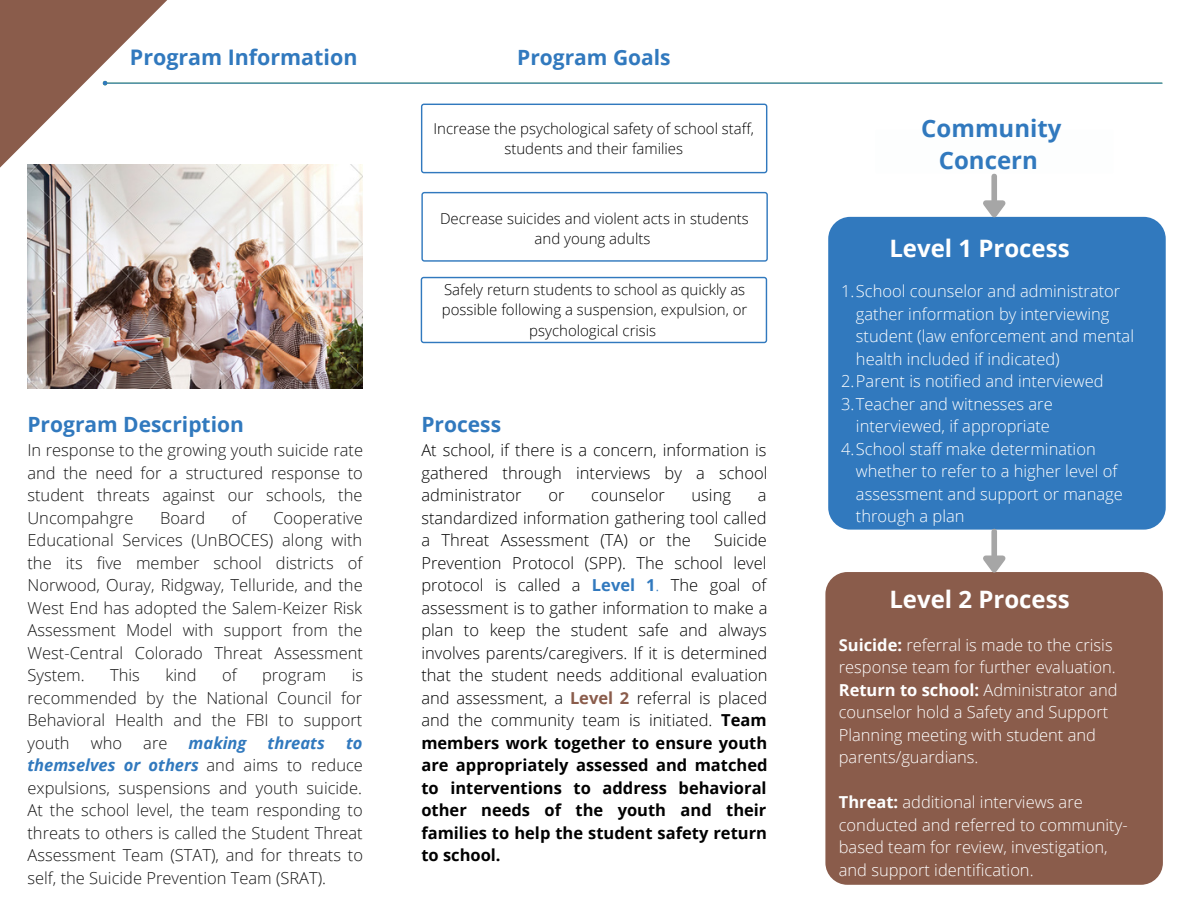
<style>
.page{position:relative;width:1188px;height:918px;background:#fff}
.page>*{position:absolute;margin:0;border:0;box-sizing:border-box;transform-origin:0 0}
.t1{font:700 24px "Open Sans";color:#fff}
.t2{font:700 24px/32.7px "Open Sans";color:#3179be;text-align:center}
.t3{font:700 21.45px "Open Sans";color:#3179be}
.t4{font:700 21px "Open Sans";color:#3179be}
.t5{font:300 16.5px/22.5px "Open Sans";color:#171717;text-align:justify}
.t6{font:300 16.5px/22.5px "Open Sans";color:#000;text-align:justify}
.t7{font:300 16.5px/22.5px "Open Sans";color:#fff}
.t8{font:italic 700 16.5px "Open Sans";color:#3179be}
.t9{font:300 15px/20.2px "Open Sans";color:#000;text-align:center}
.s1{font-weight:700;font-style:italic;color:#3179be}
.s2{font-weight:700;color:#3179be}
.s3{color:#3179be}
.s4{font-weight:700;color:#8a5c4b}
.s5{font-weight:700}
.s6{font-weight:700;color:#fdfefe}
</style>
<div class="page">
<svg style="left:0;top:0;width:242px;height:168px"></svg>
<img style="left:27px;top:165px;width:336px;height:224px">
<svg style="left:421px;top:277px;width:346px;height:66px"></svg>
<svg style="left:421px;top:104px;width:346px;height:69px"></svg>
<svg style="left:421px;top:192px;width:347px;height:70px"></svg>
<div style="left:828px;top:217px;width:338px;height:313px;background:#3179be;border-radius:22px"></div>
<div style="left:825px;top:572px;width:338px;height:313px;background:#8a5c4b;border-radius:22px"></div>
<div style="left:991px;top:532px;width:6px;height:24px;background:#a6a6a6"></div>
<svg style="left:983px;top:550px;width:23px;height:23px"></svg>
<hr style="left:107px;top:83px;width:1055px;height:1px;background:#3179be">
<svg style="left:102px;top:80px;width:6px;height:6px"></svg>
<div style="left:991px;top:176px;width:6px;height:24px;background:#a6a6a6"></div>
<svg style="left:975px;top:195px;width:36px;height:23px"></svg>
<h2 class="t3" style="left:130px;top:42px;width:229px">Program Information</h2>
<p class="t4" style="left:27px;top:409px;width:218px">Program Description</p>
<p class="t5" style="left:27px;top:439px;width:337px">In response to the growing youth suicide rate and the need for a structured response to student threats against our schools, the Uncompahgre</p>
<p class="t5" style="left:160px;top:506px;width:46px">Board</p>
<p class="t5" style="left:232px;top:506px;width:16px">of</p>
<p class="t5" style="left:27px;top:506px;width:337px;text-indent:246px">Cooperative Educational Services (UnBOCES) along with the its five member school districts of Norwood, Ouray, Ridgway, Telluride, and the West End has adopted the Salem-Keizer Risk Assessment Model with support from the West-Central Colorado Threat Assessment System.</p>
<p class="t5" style="left:110px;top:664px;width:31px">This</p>
<p class="t5" style="left:165px;top:664px;width:33px">kind</p>
<p class="t5" style="left:222px;top:664px;width:16px">of</p>
<p class="t5" style="left:262px;top:664px;width:66px">program</p>
<p class="t5" style="left:27px;top:664px;width:337px;text-indent:324px">is recommended by the National Council for Behavioral Health and the FBI to support youth</p>
<p class="t5" style="left:91px;top:731px;width:33px">who</p>
<p class="t5" style="left:143px;top:731px;width:26px">are</p>
<p class="t8" style="left:189px;top:731px;width:59px">making</p>
<p class="t8" style="left:268px;top:731px;width:59px">threats</p>
<p class="t5" style="left:27px;top:731px;width:337px;text-indent:319px"><span class="s1">to themselves or others</span> and aims to reduce expulsions, suspensions and youth suicide.<br>At the school level, the team responding to threats to others is called the Student Threat Assessment Team (STAT), and for threats to self, the Suicide Prevention Team (SRAT).</p>
<p class="t4" style="left:517px;top:42px;width:155px">Program Goals</p>
<p class="t9" style="left:433px;top:118px;width:322px">Increase the psychological safety of school staff, students and their families</p>
<p class="t9" style="left:440px;top:208px;width:310px">Decrease suicides and violent acts in students and young adults</p>
<p class="t9" style="left:442px;top:279px;width:307px">Safely return students to school as quickly as possible following a suspension, expulsion, or psychological crisis</p>
<p class="t4" style="left:421px;top:409px;width:81px">Process</p>
<p class="t6" style="left:421px;top:439px;width:348px">At school, if there is a concern, information is gathered through interviews by a school administrator</p>
<p class="t6" style="left:548px;top:484px;width:18px">or</p>
<p class="t6" style="left:591px;top:484px;width:75px">counselor</p>
<p class="t6" style="left:692px;top:484px;width:41px">using</p>
<p class="t6" style="left:421px;top:484px;width:347px;text-indent:336px">a standardized information gathering tool called a Threat Assessment (TA) or the</p>
<p class="t6" style="left:421px;top:529px;width:348px;text-indent:293px">Suicide Prevention Protocol (SPP). The school level protocol is called a <span class="s2">Level 1</span><span class="s3">.</span> The goal of assessment is to gather information to make a plan to keep the student safe and always involves parents/caregivers. If it is determined that the student needs additional evaluation and assessment, a <span class="s4">Level 2</span> referral is placed and the community team is initiated. <span class="s5">Team members work together to ensure youth are appropriately assessed and matched to interventions to address behavioral other needs of the youth and their families to help the student safety return to school.</span></p>
<h1 class="t2" style="left:921px;top:111px;width:142px">Community<br>Concern</h1>
<h1 class="t1" style="left:889px;top:231px;width:182px">Level 1 Process</h1>
<p class="t7" style="left:841px;top:280px;width:281px">1.School counselor and administrator</p>
<p class="t7" style="left:856px;top:302px;width:255px">gather information by interviewing</p>
<p class="t7" style="left:856px;top:325px;width:280px">student (law enforcement and mental</p>
<p class="t7" style="left:856px;top:347px;width:205px">health included if indicated)</p>
<p class="t7" style="left:841px;top:370px;width:264px">2.Parent is notified and interviewed</p>
<p class="t7" style="left:841px;top:392px;width:213px">3.Teacher and witnesses are</p>
<p class="t7" style="left:856px;top:415px;width:196px">interviewed, if appropriate</p>
<p class="t7" style="left:841px;top:437px;width:256px">4.School staff make determination</p>
<p class="t7" style="left:856px;top:460px;width:263px">whether to refer to a higher level of</p>
<p class="t7" style="left:856px;top:482px;width:268px">assessment and support or manage</p>
<p class="t7" style="left:856px;top:505px;width:110px">through a plan</p>
<h1 class="t1" style="left:889px;top:583px;width:182px">Level 2 Process</h1>
<p class="t7" style="left:839px;top:633px;width:280px"><span class="s6">Suicide</span><span class="s5">:</span> referral is made to the crisis response team for further evaluation.<br><span class="s5">Return to school:</span> Administrator and counselor hold a Safety and Support Planning meeting with student and parents/guardians.</p>
<p class="t7" style="left:839px;top:791px;width:290px"><span class="s6">Threat</span><span class="s5">:</span> additional interviews are conducted and referred to community&shy;based team for review, investigation, and support identification.</p>
</div>
